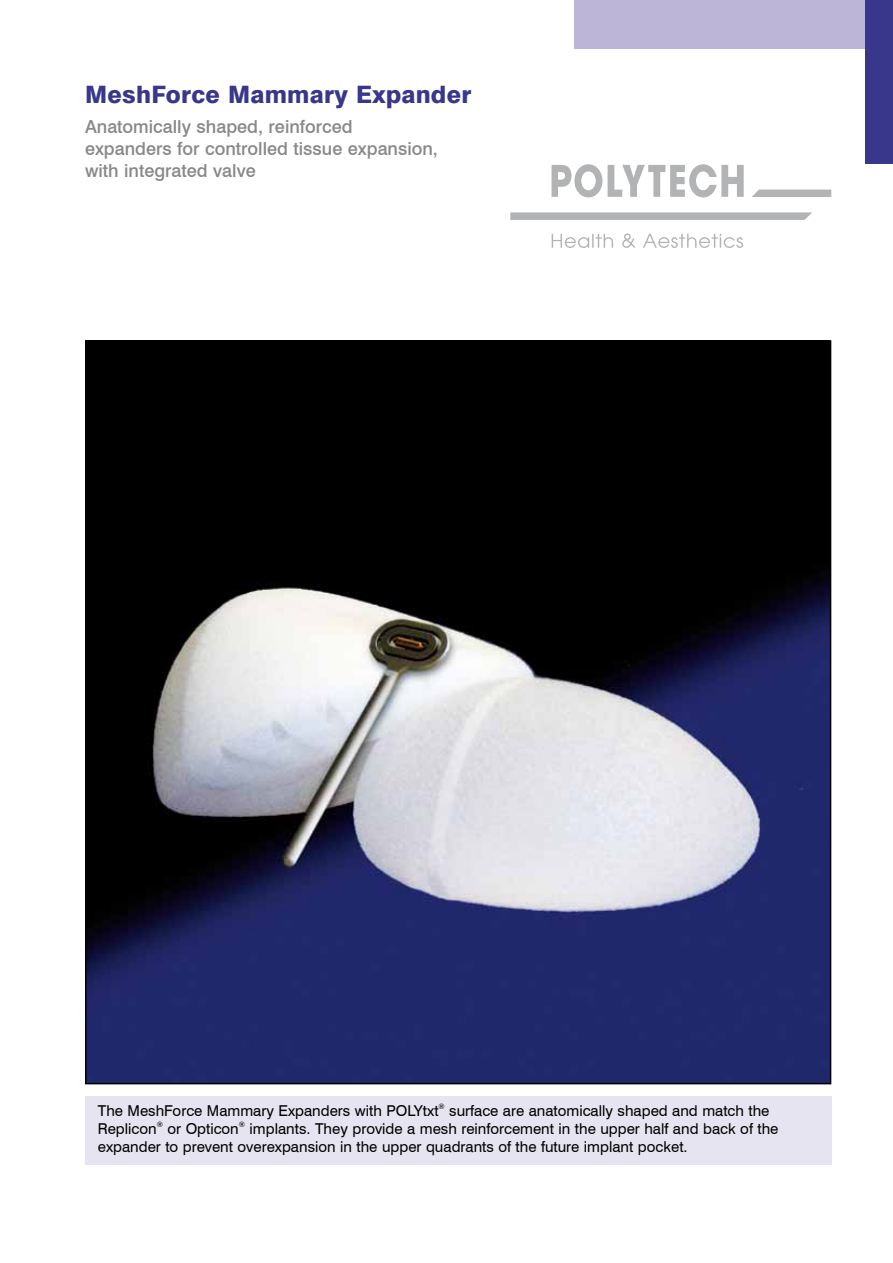
<style>
.page{position:relative;width:893px;height:1263px;background:#fff}
.page>*{position:absolute;margin:0;border:0;box-sizing:border-box;transform-origin:0 0}
.t1{font:800 24px "Swiss 721 BT";letter-spacing:.01em;color:#38378b}
.t2{font:500 18px/21.6px "Swiss 721 BT";color:#87888a}
.t3{font:15px/18px "Swiss 721 BT";color:#000}
.t4{font:7.5px "Swiss 721 BT";color:#000}
</style>
<div class="page">
<img style="left:88px;top:343px;width:740px;height:738px">
<div style="left:574px;top:0;width:319px;height:49px;background:#bcb5d7"></div>
<div style="left:865px;top:0;width:28px;height:164px;background:#38378b"></div>
<div style="left:85px;top:1096px;width:746px;height:69px;background:#e7e4f1"></div>
<svg style="left:510px;top:212px;width:302px;height:8px;background:#b6b8b9"></svg>
<svg style="left:752px;top:190px;width:79px;height:7px"></svg>
<svg style="left:551px;top:164px;width:193px;height:33px"></svg>
<svg style="left:552px;top:233px;width:191px;height:15px"></svg>
<h1 class="t1" style="left:85px;top:80px;width:388px">MeshForce Mammary Expander</h1>
<p class="t2" style="left:85px;top:116px;width:354px">Anatomically shaped, reinforced expanders for controlled tissue expansion, with integrated valve</p>
<p class="t3" style="left:98px;top:1102px;width:342px">The MeshForce Mammary Expanders with POLYtxt</p>
<p class="t4" style="left:439px;top:1102px;width:8px">®</p>
<p class="t3" style="left:449px;top:1102px;width:322px">surface are anatomically shaped and match the</p>
<p class="t3" style="left:98px;top:1120px;width:60px">Replicon</p>
<p class="t4" style="left:157px;top:1120px;width:8px">®</p>
<p class="t3" style="left:167px;top:1120px;width:73px">or Opticon</p>
<p class="t4" style="left:239px;top:1120px;width:8px">®</p>
<p class="t3" style="left:98px;top:1120px;width:682px;text-indent:152px">implants. They provide a mesh reinforcement in the upper half and back of the expander to prevent overexpansion in the upper quadrants of the future implant pocket.</p>
</div>
